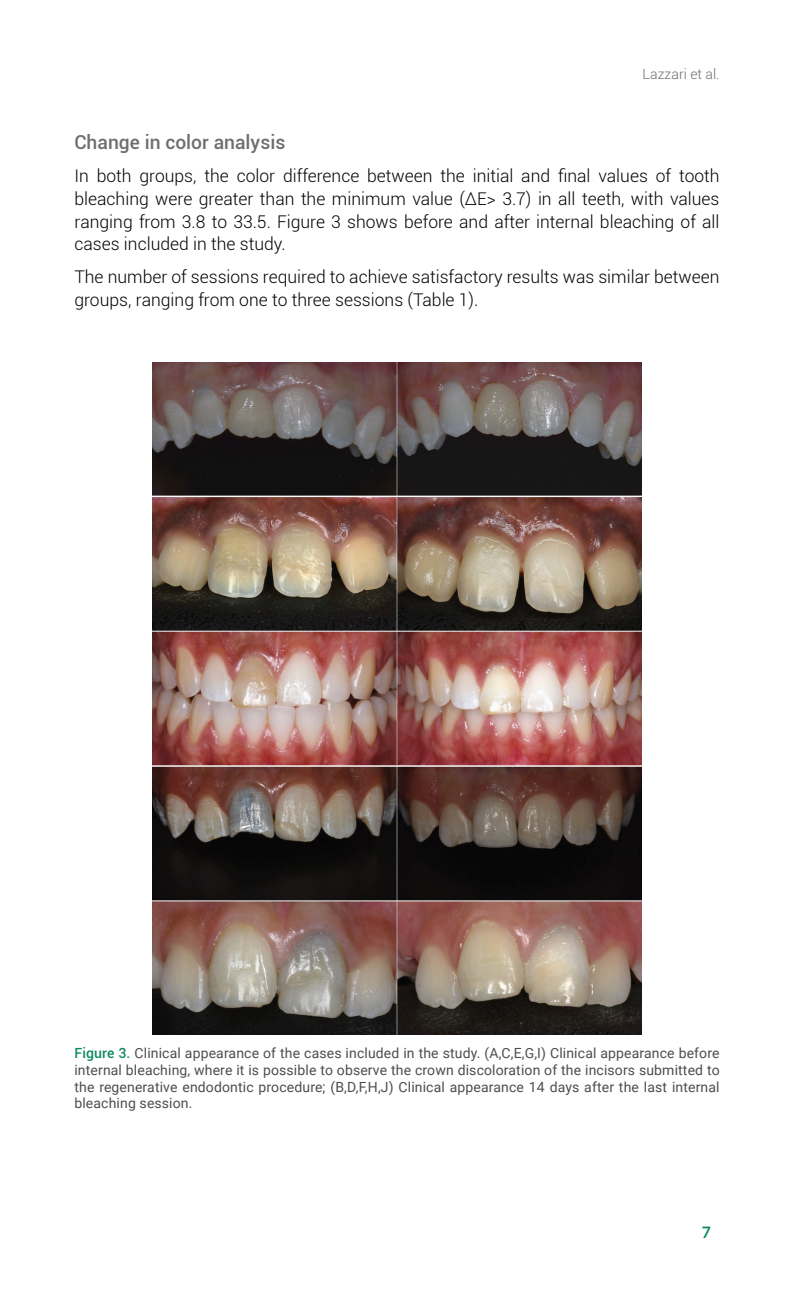
<style>
.page{position:relative;width:794px;height:1290px;background:#fff}
.page>*{position:absolute;margin:0;border:0;box-sizing:border-box;transform-origin:0 0}
.t1{font:500 19.25px "Roboto";color:#6d6e71}
.t2{font:300 17.5px/22.8px "Roboto";color:#000;text-align:justify}
.t3{font:700 15.75px "Lato";color:#0f8963}
.t4{font:14px/16.6px "Roboto";letter-spacing:.01em;color:#4d4d4f;text-align:justify}
.t5{font:300 14px "Roboto";color:#6d6e71}
.s1{font-weight:500;color:#0f8963}
</style>
<div class="page">
<img style="left:152px;top:362px;width:489px;height:672px">
<p class="t5" style="left:642px;top:65px;width:78px">Lazzari et al.</p>
<p class="t1" style="left:74px;top:129px;width:212px">Change in color analysis</p>
<p class="t2" style="left:74px;top:164px;width:646px">In both groups, the color difference between the initial and final values of tooth bleaching were greater than the minimum value (ΔE&gt; 3.7) in all teeth, with values ranging from 3.8 to 33.5. Figure 3 shows before and after internal bleaching of all cases included in the study.</p>
<p class="t2" style="left:74px;top:265px;width:646px">The number of sessions required to achieve satisfactory results was similar between groups, ranging from one to three sessions (Table 1).</p>
<p class="t4" style="left:74px;top:1044px;width:646px"><span class="s1">Figure 3.</span> Clinical appearance of the cases included in the study. (A,C,E,G,I) Clinical appearance before internal bleaching, where it is possible to observe the crown discoloration of the incisors submitted to the regenerative endodontic procedure; (B,D,F,H,J) Clinical appearance 14 days after the last internal bleaching session.</p>
<p class="t3" style="left:701px;top:1221px;width:11px">7</p>
</div>
